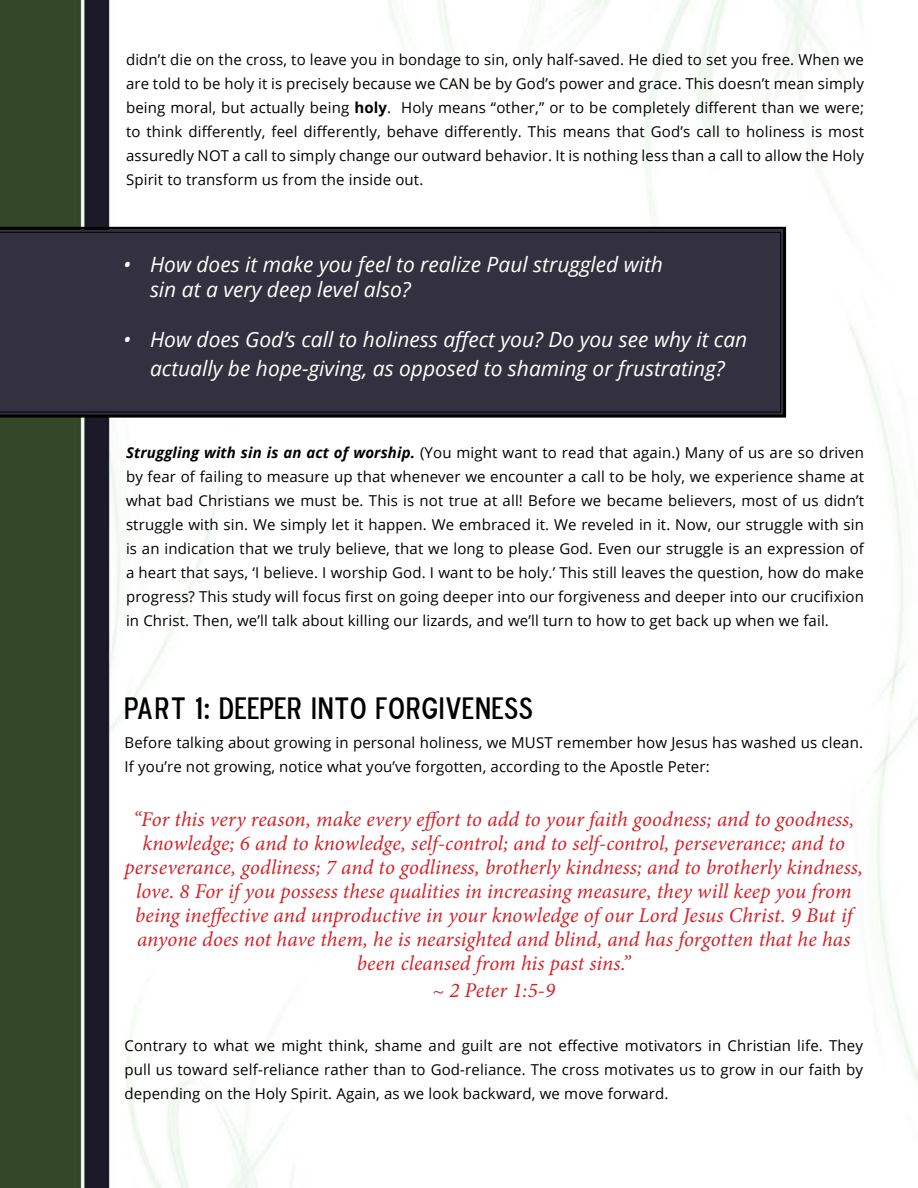
<style>
.page{position:relative;width:918px;height:1188px;background:#fff}
.page>*{position:absolute;margin:0;border:0;box-sizing:border-box;transform-origin:0 0}
.t1{font:30.75px "Blue Highway D Type";letter-spacing:.05em;color:#000}
.t2{font:italic 21px/24px "Minion Pro";color:#d2232a;text-align:center}
.t3{font:italic 21px/25.2px "Open Sans";color:#fff}
.t4{font:15px/24px "Open Sans";letter-spacing:.01em;color:#000;text-align:justify}
.s1{font-weight:700}
.s2{font-weight:700;font-style:italic}
</style>
<div class="page">
<img style="left:0;top:0;width:918px;height:1188px">
<svg style="left:0;top:225px;width:788px;height:194px"></svg>
<div style="left:0;top:232px;width:781px;height:181px;background:#33313f"></div>
<p class="t4" style="left:126px;top:48px;width:740px">didn’t die on the cross, to leave you in bondage to sin, only half-saved. He died to set you free. When we are told to be holy it is precisely because we CAN be by God’s power and grace. This doesn’t mean simply being moral, but actually being <span class="s1">holy</span>. Holy means “other,” or to be completely different than we were; to think differently, feel differently, behave differently. This means that God’s call to holiness is most assuredly NOT a call to simply change our outward behavior. It is nothing less than a call to allow the Holy Spirit to transform us from the inside out.</p>
<h2 class="t3" style="left:150px;top:251px;width:515px;text-indent:-27px">• How does it make you feel to realize Paul struggled with sin at a very deep level also?</h2>
<h2 class="t3" style="left:123px;top:325px;width:626px;line-height:28.8px;text-align:center">• How does God’s call to holiness affect you? Do you see why it can actually be hope-giving, as opposed to shaming or frustrating?</h2>
<p class="t4" style="left:126px;top:440px;width:740px"><span class="s2">Struggling with sin is an act of worship.</span> (You might want to read that again.) Many of us are so driven by fear of failing to measure up that whenever we encounter a call to be holy, we experience shame at what bad Christians we must be. This is not true at all! Before we became believers, most of us didn’t struggle with sin. We simply let it happen. We embraced it. We reveled in it. Now, our struggle with sin is an indication that we truly believe, that we long to please God. Even our struggle is an expression of a heart that says, ‘I believe. I worship God. I want to be holy.’ This still leaves the question, how do make progress? This study will focus first on going deeper into our forgiveness and deeper into our crucifixion in Christ. Then, we’ll talk about killing our lizards, and we’ll turn to how to get back up when we fail.</p>
<h1 class="t1" style="left:125px;top:688px;width:409px">Part 1: DEEPER INTO FORGIVENESS</h1>
<p class="t4" style="left:124px;top:730px;width:740px">Before talking about growing in personal holiness, we MUST remember how Jesus has washed us clean.<br>If you’re not growing, notice what you’ve forgotten, according to the Apostle Peter:</p>
<p class="t2" style="left:125px;top:807px;width:740px">“For this very reason, make every effort to add to your faith goodness; and to goodness, knowledge; 6 and to knowledge, self-control; and to self-control, perseverance; and to perseverance, godliness; 7 and to godliness, brotherly kindness; and to brotherly kindness, love. 8 For if you possess these qualities in increasing measure, they will keep you from being ineffective and unproductive in your knowledge of our Lord Jesus Christ. 9 But if anyone does not have them, he is nearsighted and blind, and has forgotten that he has been cleansed from his past sins.”</p>
<h2 class="t2" style="left:432px;top:978px;width:124px">~ 2 Peter 1:5-9</h2>
<p class="t4" style="left:124px;top:1033px;width:740px">Contrary to what we might think, shame and guilt are not effective motivators in Christian life. They pull us toward self-reliance rather than to God-reliance. The cross motivates us to grow in our faith by depending on the Holy Spirit. Again, as we look backward, we move forward.</p>
</div>
